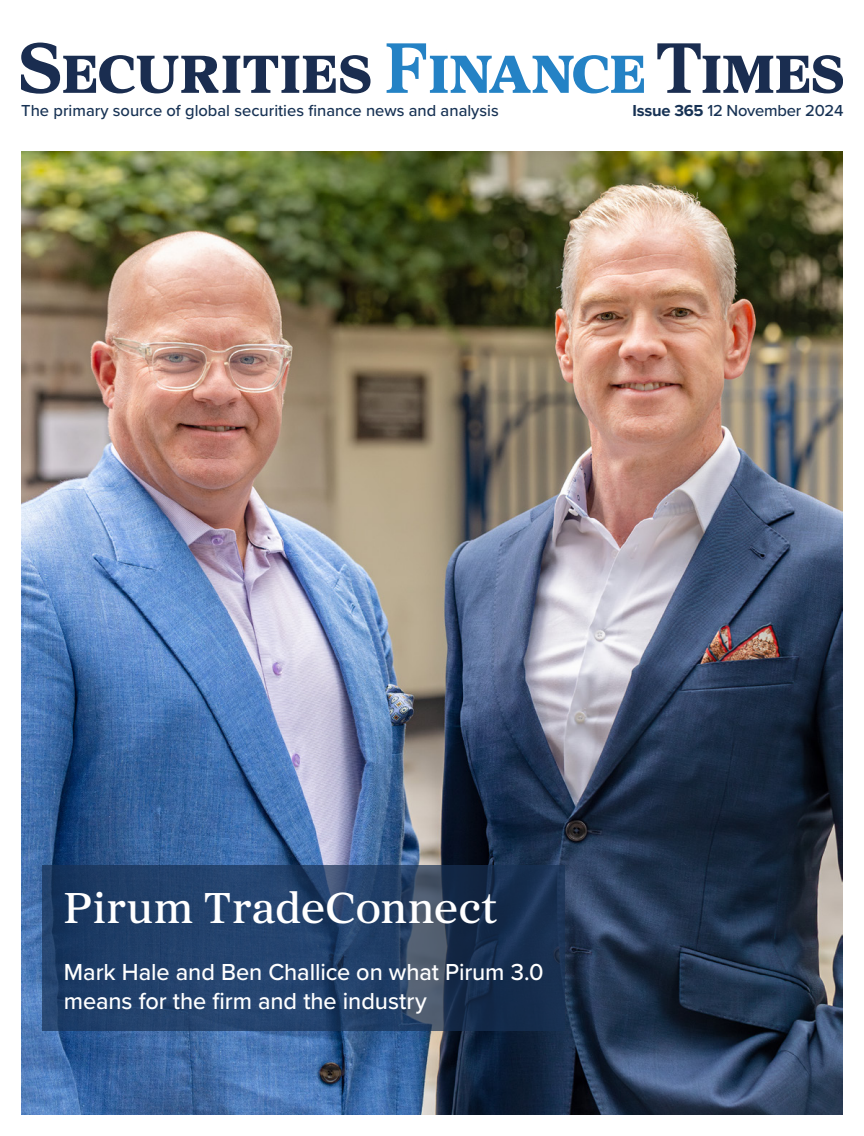
<style>
.page{position:relative;width:864px;height:1136px;background:#fff}
.page>*{position:absolute;margin:0;border:0;box-sizing:border-box;transform-origin:0 0}
.t1{font:500 45px "Proxima Sera";letter-spacing:.01em;color:#fff}
.t2{font:500 24px/28.8px "Proxima Nova";letter-spacing:-.005em;color:#fff}
.t3{font:500 16.5px "Proxima Nova";color:#173254}
.s1{font-weight:700}
</style>
<div class="page">
<img style="left:21px;top:151px;width:821px;height:963px">
<svg style="left:43px;top:865px;width:521px;height:165px;background:#213d63"></svg>
<svg style="left:21px;top:43px;width:349px;height:51px"></svg>
<svg style="left:657px;top:43px;width:185px;height:50px"></svg>
<svg style="left:386px;top:43px;width:257px;height:50px"></svg>
<p class="t3" style="left:21px;top:98px;width:479px">The primary source of global securities finance news and analysis</p>
<p class="t3" style="left:632px;top:98px;width:212px"><span class="s1">Issue 365</span> 12 November 2024</p>
<h1 class="t1" style="left:64px;top:871px;width:434px">Pirum TradeConnect</h1>
<h2 class="t2" style="left:64px;top:956px;width:481px">Mark Hale and Ben Challice on what Pirum 3.0 means for the firm and the industry</h2>
</div>
